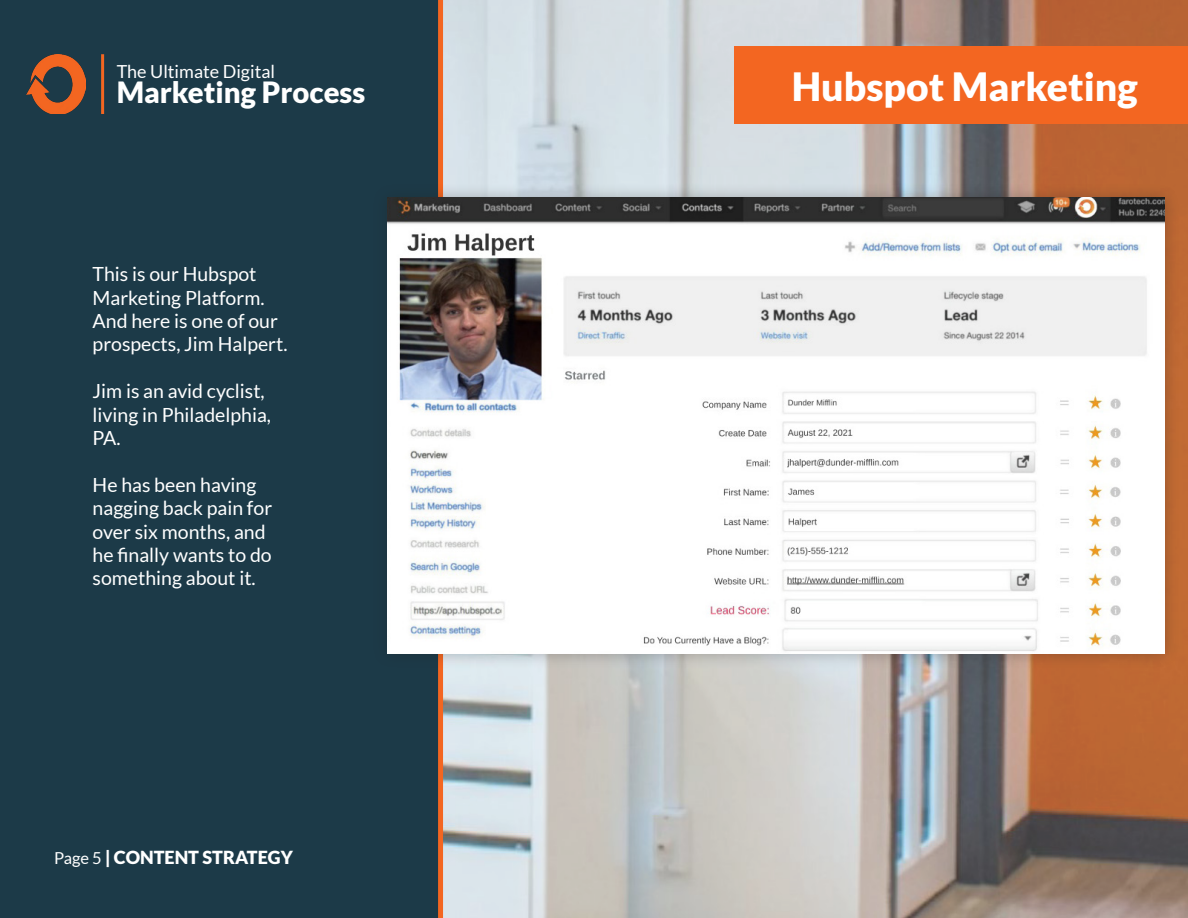
<style>
.page{position:relative;width:1188px;height:918px;background:#fff}
.page>*{position:absolute;margin:0;border:0;box-sizing:border-box;transform-origin:0 0}
.t1{font:900 39px "Lato";color:#fff}
.t2{font:900 29.25px "Lato";color:#fff}
.t3{font:19.5px "Lato";color:#fff}
.t4{font:900 18px "Lato";color:#fff}
.t5{font:18px "Lato";color:#fff}
.s1{font-weight:400;font-size:16.5px}
</style>
<div class="page">
<img style="left:443px;top:0;width:745px;height:918px">
<div style="left:0;top:0;width:439px;height:918px;background:#1c3a48"></div>
<svg style="left:438px;top:0;width:5px;height:918px;background:#f06521"></svg>
<div style="left:734px;top:46px;width:454px;height:78px;background:#f36621"></div>
<img style="left:27px;top:54px;width:59px;height:60px">
<hr style="left:101px;top:54px;width:3px;height:60px;background:#f36621">
<div style="left:372px;top:182px;width:807px;height:487px;background:#231f20;opacity:.3"></div>
<img style="left:387px;top:198px;width:777px;height:455px">
<p class="t5" style="left:117px;top:61px;width:160px">The Ultimate Digital</p>
<p class="t2" style="left:117px;top:75px;width:250px">Marketing Process</p>
<p class="t3" style="left:93px;top:263px;width:165px">This is our Hubspot</p>
<p class="t3" style="left:93px;top:287px;width:173px">Marketing Platform.</p>
<p class="t3" style="left:93px;top:310px;width:187px">And here is one of our</p>
<p class="t3" style="left:93px;top:334px;width:196px">prospects, Jim Halpert.</p>
<p class="t3" style="left:93px;top:380px;width:174px">Jim is an avid cyclist,</p>
<p class="t3" style="left:93px;top:404px;width:180px">living in Philadelphia,</p>
<p class="t3" style="left:93px;top:427px;width:29px">PA.</p>
<p class="t3" style="left:93px;top:474px;width:165px">He has been having</p>
<p class="t3" style="left:93px;top:497px;width:181px">nagging back pain for</p>
<p class="t3" style="left:93px;top:521px;width:175px">over six months, and</p>
<p class="t3" style="left:93px;top:544px;width:181px">he finally wants to do</p>
<p class="t3" style="left:93px;top:568px;width:165px">something about it.</p>
<p class="t4" style="left:54px;top:847px;width:240px"><span class="s1">Page 5</span> | CONTENT STRATEGY</p>
<p class="t1" style="left:792px;top:64px;width:348px">Hubspot Marketing</p>
</div>
